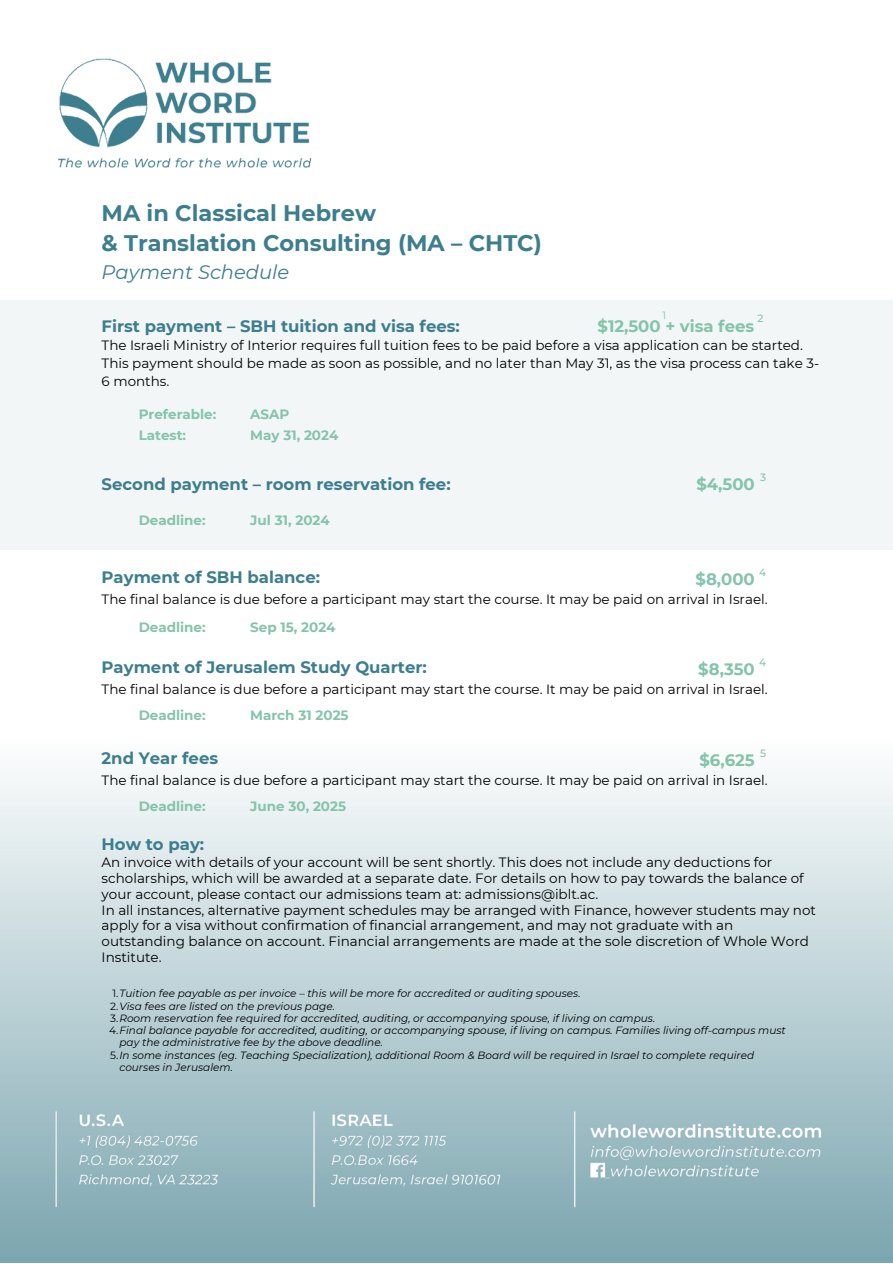
<style>
.page{position:relative;width:893px;height:1264px;background:#fff}
.page>*{position:absolute;margin:0;border:0;box-sizing:border-box;transform-origin:0 0}
.t1{font:700 22.5px "Montserrat";color:#3c7e8e}
.t2{font:italic 19.5px "Montserrat";color:#3c7e8e}
.t3{font:700 16.5px "Montserrat";color:#3c7e8e}
.t4{font:700 16.5px "Montserrat";color:#83c4aa}
.t5{font:13.5px/15.8px "Montserrat";color:#000}
.t6{font:700 13.5px "Montserrat";color:#83c4aa}
.t7{font:italic 10.5px/12.3px "Montserrat";color:#000}
.t8{font:500 10.5px "Montserrat";color:#83c4aa}
.t9{font:10.5px "Montserrat";color:#83c4aa}
.s1{font-style:normal}
</style>
<div class="page">
<img style="left:0;top:58px;width:892px;height:1204px">
<div style="left:0;top:300px;width:892px;height:249px;background:#f2f6f7"></div>
<p class="t1" style="left:102px;top:199px;width:276px">MA in Classical Hebrew</p>
<p class="t1" style="left:102px;top:229px;width:441px">&amp; Translation Consulting (MA – CHTC)</p>
<p class="t2" style="left:102px;top:260px;width:189px">Payment Schedule</p>
<p class="t9" style="left:662px;top:309px;width:5px">1</p>
<p class="t8" style="left:757px;top:312px;width:8px">2</p>
<p class="t4" style="left:597px;top:315px;width:158px">$12,500 + visa fees</p>
<p class="t3" style="left:102px;top:315px;width:360px">First payment – SBH tuition and visa fees:</p>
<p class="t5" style="left:102px;top:336px;width:719px;line-height:18px">The Israeli Ministry of Interior requires full tuition fees to be paid before a visa application can be started.<br>This payment should be made as soon as possible, and no later than May 31, as the visa process can take 3-<br>6 months.</p>
<p class="t6" style="left:139px;top:406px;width:79px">Preferable:</p>
<p class="t6" style="left:139px;top:426px;width:49px">Latest:</p>
<p class="t6" style="left:250px;top:406px;width:41px">ASAP</p>
<p class="t6" style="left:250px;top:426px;width:90px">May 31, 2024</p>
<p class="t3" style="left:102px;top:474px;width:350px">Second payment – room reservation fee:</p>
<p class="t6" style="left:139px;top:511px;width:68px">Deadline:</p>
<p class="t6" style="left:250px;top:511px;width:81px">Jul 31, 2024</p>
<p class="t4" style="left:696px;top:474px;width:60px">$4,500</p>
<p class="t8" style="left:760px;top:471px;width:8px">3</p>
<p class="t4" style="left:695px;top:569px;width:61px">$8,000</p>
<p class="t8" style="left:759px;top:566px;width:9px">4</p>
<p class="t3" style="left:102px;top:566px;width:220px">Payment of SBH balance:</p>
<p class="t5" style="left:102px;top:591px;width:667px">The final balance is due before a participant may start the course. It may be paid on arrival in Israel.</p>
<p class="t6" style="left:139px;top:619px;width:68px">Deadline:</p>
<p class="t6" style="left:250px;top:619px;width:87px">Sep 15, 2024</p>
<p class="t4" style="left:698px;top:659px;width:58px">$8,350</p>
<p class="t8" style="left:759px;top:655px;width:9px">4</p>
<p class="t3" style="left:102px;top:656px;width:327px">Payment of Jerusalem Study Quarter:</p>
<p class="t5" style="left:102px;top:681px;width:667px">The final balance is due before a participant may start the course. It may be paid on arrival in Israel.</p>
<p class="t6" style="left:139px;top:707px;width:68px">Deadline:</p>
<p class="t6" style="left:250px;top:707px;width:100px">March 31 2025</p>
<p class="t4" style="left:699px;top:750px;width:57px">$6,625</p>
<p class="t8" style="left:760px;top:747px;width:8px">5</p>
<p class="t3" style="left:102px;top:748px;width:118px">2nd Year fees</p>
<p class="t5" style="left:102px;top:772px;width:667px">The final balance is due before a participant may start the course. It may be paid on arrival in Israel.</p>
<p class="t6" style="left:139px;top:798px;width:68px">Deadline:</p>
<p class="t6" style="left:250px;top:798px;width:97px">June 30, 2025</p>
<p class="t3" style="left:102px;top:834px;width:104px">How to pay:</p>
<p class="t5" style="left:102px;top:854px;width:703px">An invoice with details of your account will be sent shortly. This does not include any deductions for scholarships, which will be awarded at a separate date. For details on how to pay towards the balance of your account, please contact our admissions team at: admissions@iblt.ac.</p>
<p class="t5" style="left:102px;top:901px;width:715px">In all instances, alternative payment schedules may be arranged with Finance, however students may not apply for a visa without confirmation of financial arrangement, and may not graduate with an outstanding balance on account. Financial arrangements are made at the sole discretion of Whole Word Institute.</p>
<p class="t7" style="left:112px;top:987px;width:470px"><span class="s1">1.</span>Tuition fee payable as per invoice – this will be more for accredited or auditing spouses.</p>
<p class="t7" style="left:110px;top:999px;width:226px"><span class="s1">2.</span>Visa fees are listed on the previous page.</p>
<p class="t7" style="left:110px;top:1012px;width:546px"><span class="s1">3.</span>Room reservation fee required for accredited, auditing, or accompanying spouse, if living on campus.</p>
<p class="t7" style="left:119px;top:1024px;width:668px;text-indent:-10px"><span class="s1">4.</span>Final balance payable for accredited, auditing, or accompanying spouse, if living on campus. Families living off-campus must pay the administrative fee by the above deadline.</p>
<p class="t7" style="left:119px;top:1048px;width:636px;text-indent:-9px"><span class="s1">5.</span>In some instances (eg. Teaching Specialization), additional Room &amp; Board will be required in Israel to complete required courses in Jerusalem.</p>
</div>
